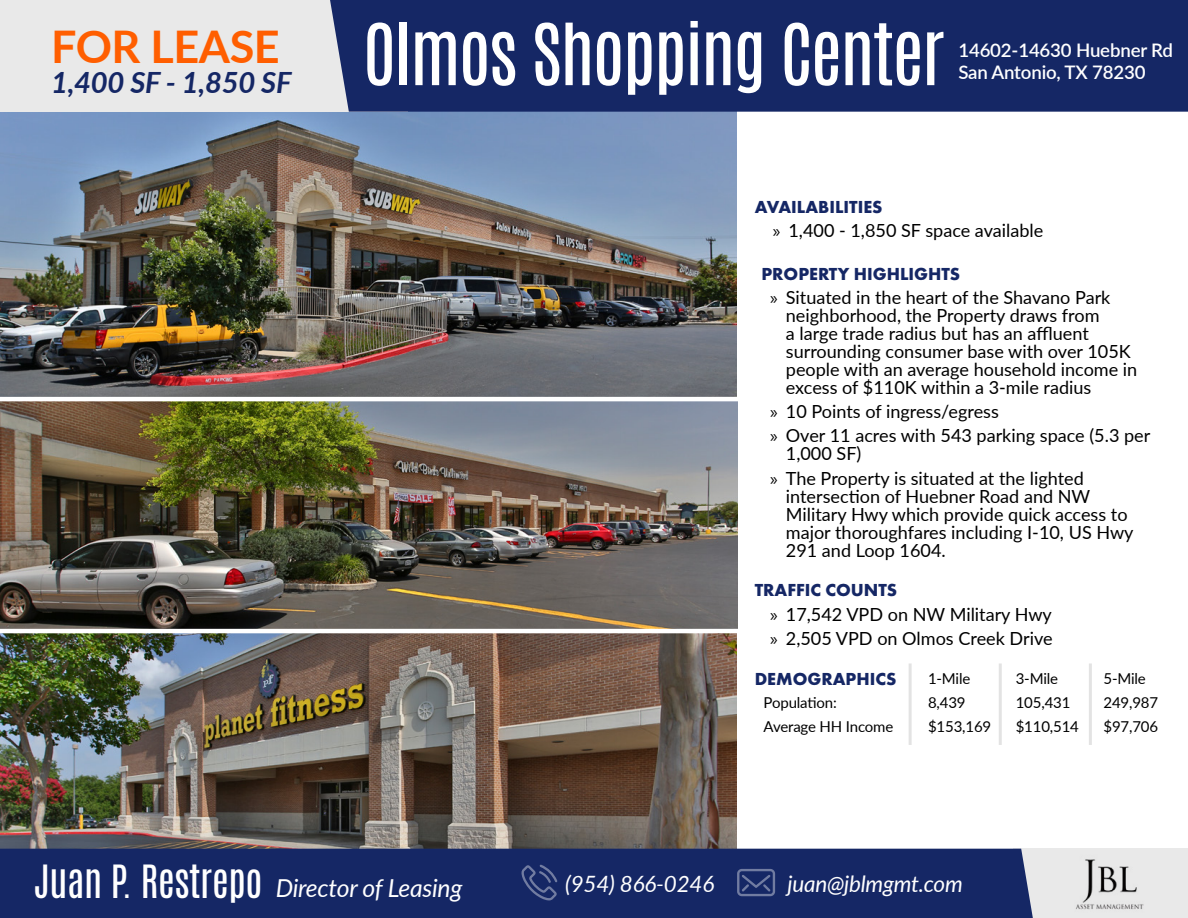
<style>
.page{position:relative;width:1188px;height:918px;background:#fff}
.page>*{position:absolute;margin:0;border:0;box-sizing:border-box;transform-origin:0 0}
.t1{font:72px "Antonio";letter-spacing:-.025em;color:#fff}
.t2{font:700 45px "Lato";letter-spacing:-.01em;color:#ff5e00}
.t3{font:italic 700 29.25px "Lato";letter-spacing:-.01em;color:#152765}
.t4{font:italic 24.75px "Lato";letter-spacing:-.01em;color:#fff}
.t5{font:italic 22.5px "Lato";letter-spacing:-.01em;color:#fff}
.t6{font:600 18.6px "Lato";letter-spacing:-.01em;color:#fff}
.t7{font:18.15px/18px "Lato";color:#000}
.t8{font:700 18.15px "Futura PT";color:#152765}
.t9{font:700 18.15px "Futura PT";color:#152765}
.t10{font:15px "Lato";letter-spacing:-.01em;color:#000}
.s1{font-family:"Myriad Pro"}
.s2{font-family:"Antonio";font-style:normal;font-size:38.25px}
</style>
<div class="page">
<img style="left:0;top:401px;width:737px;height:448px">
<img style="left:0;top:112px;width:736px;height:285px">
<hr style="left:999px;top:663px;width:3px;height:82px;background:#e3e3e3">
<hr style="left:1089px;top:663px;width:3px;height:82px;background:#e3e3e3">
<hr style="left:909px;top:663px;width:3px;height:82px;background:#e3e3e3">
<hr style="left:0;top:629px;width:738px;height:4px;background:#fff">
<div style="left:1013px;top:849px;width:175px;height:69px;background:#e9e9e9"></div>
<div style="left:0;top:849px;width:1033px;height:69px;background:#152765"></div>
<img style="left:1076px;top:859px;width:68px;height:51px">
<svg style="left:521px;top:865px;width:36px;height:35px"></svg>
<svg style="left:737px;top:869px;width:38px;height:27px"></svg>
<div style="left:0;top:0;width:408px;height:112px;background:#e9e9e9"></div>
<div style="left:330px;top:0;width:858px;height:112px;background:#152765"></div>
<h2 class="t2" style="left:51px;top:13px;width:230px">FOR LEASE</h2>
<h3 class="t3" style="left:51px;top:61px;width:242px">1,400 SF - 1,850 SF</h3>
<h1 class="t1" style="left:363px;top:1px;width:583px">Olmos Shopping Center</h1>
<p class="t6" style="left:958px;top:37px;width:216px">14602-14630 Huebner Rd</p>
<p class="t6" style="left:958px;top:59px;width:189px">San Antonio, TX 78230</p>
<p class="t9" style="left:755px;top:195px;width:129px">AVAILABILITIES</p>
<p class="t7" style="left:773px;top:221px;width:272px"><span class="s1">»</span> 1,400 - 1,850 SF space available</p>
<p class="t8" style="left:762px;top:262px;width:200px">PROPERTY HIGHLIGHTS</p>
<p class="t7" style="left:786px;top:288px;width:353px;text-indent:-16px"><span class="s1">»</span> Situated in the heart of the Shavano Park neighborhood, the Property draws from<br>a large trade radius but has an affluent surrounding consumer base with over 105K people with an average household income in excess of $110K within a 3-mile radius</p>
<p class="t7" style="left:770px;top:399px;width:382px;line-height:24.2px"><span class="s1">»</span> 10 Points of ingress/egress<br><span class="s1">»</span> Over 11 acres with 543 parking space (5.3 per</p>
<p class="t7" style="left:770px;top:441px;width:315px;line-height:24.2px;text-indent:16px">1,000 SF)<br><span class="s1">»</span> The Property is situated at the lighted</p>
<p class="t7" style="left:786px;top:486px;width:349px">intersection of Huebner Road and NW Military Hwy which provide quick access to major thoroughfares including I-10, US Hwy 291 and Loop 1604.</p>
<p class="t8" style="left:755px;top:579px;width:144px">TRAFFIC COUNTS</p>
<p class="t7" style="left:770px;top:602px;width:284px;line-height:24.2px"><span class="s1">»</span> 17,542 VPD on NW Military Hwy <span class="s1">»</span> 2,505 VPD on Olmos Creek Drive</p>
<p class="t9" style="left:755px;top:667px;width:143px">DEMOGRAPHICS</p>
<p class="t10" style="left:928px;top:668px;width:44px">1-Mile</p>
<p class="t10" style="left:1016px;top:668px;width:44px">3-Mile</p>
<p class="t10" style="left:1104px;top:668px;width:44px">5-Mile</p>
<p class="t10" style="left:764px;top:692px;width:75px">Population:</p>
<p class="t10" style="left:928px;top:692px;width:39px">8,439</p>
<p class="t10" style="left:1016px;top:692px;width:56px">105,431</p>
<p class="t10" style="left:1104px;top:692px;width:56px">249,987</p>
<p class="t10" style="left:764px;top:716px;width:131px">Average HH Income</p>
<p class="t10" style="left:928px;top:716px;width:65px">$153,169</p>
<p class="t10" style="left:1016px;top:716px;width:65px">$110,514</p>
<p class="t10" style="left:1104px;top:716px;width:56px">$97,706</p>
<h3 class="t4" style="left:34px;top:870px;width:430px"><span class="s2">Juan P. Restrepo</span> Director of Leasing</h3>
<p class="t5" style="left:565px;top:868px;width:151px">(954) 866-0246</p>
<p class="t5" style="left:788px;top:868px;width:177px">juan@jblmgmt.com</p>
</div>
